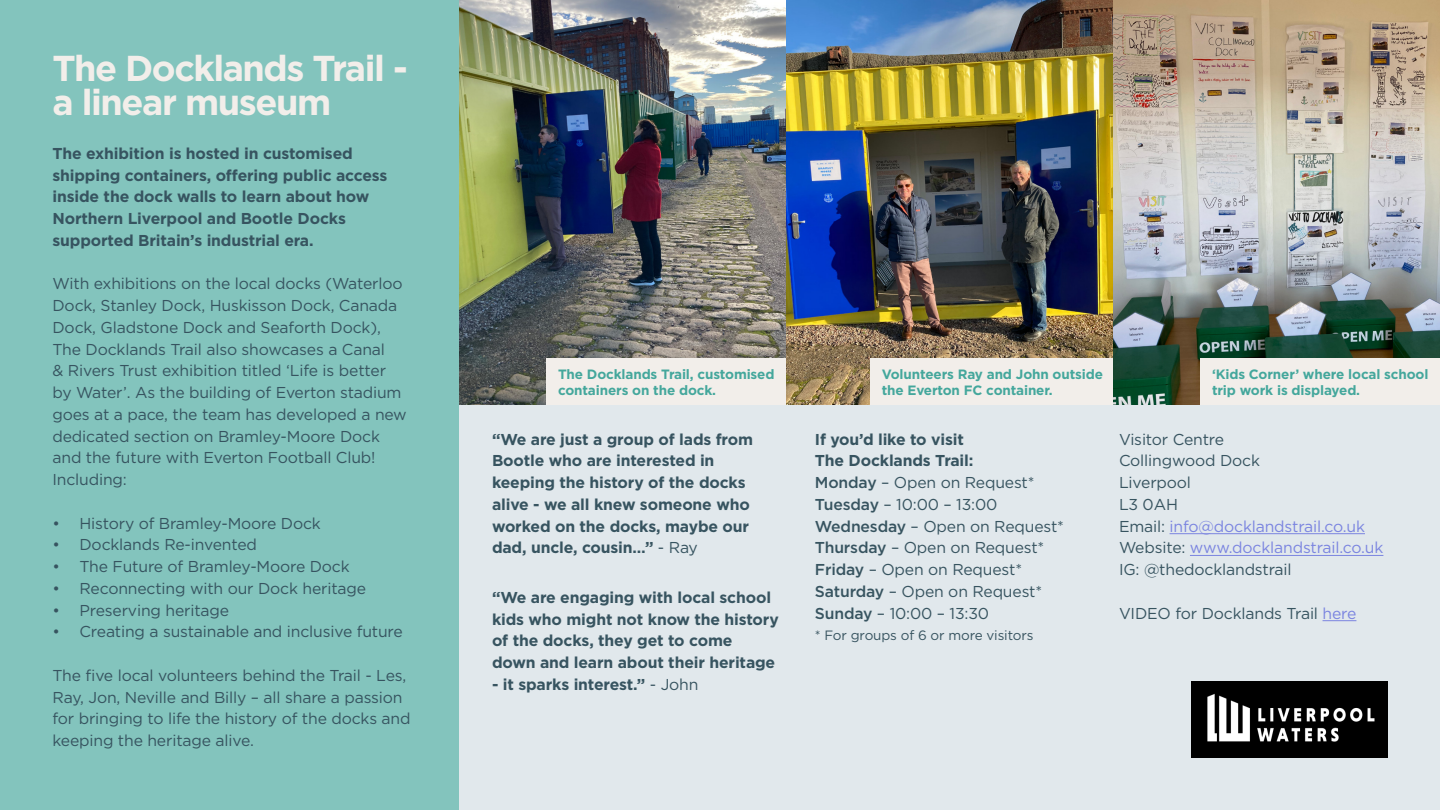
<style>
.page{position:relative;width:1440px;height:810px;background:#83c4bd}
.page>*{position:absolute;margin:0;border:0;box-sizing:border-box;transform-origin:0 0}
.t1{font:700 36px/33.8px "Gotham";letter-spacing:-.04em;color:#f2eeea}
.t2{font:15.75px/21.8px "Gotham";letter-spacing:-.01em;color:#375460}
.t3{font:700 15.75px/21.8px "Gotham";letter-spacing:-.01em;color:#375460}
.t4{font:700 13.5px/16.2px "Gotham";letter-spacing:-.01em;color:#44a79c}
.t5{font:13.5px "Gotham";letter-spacing:-.01em;color:#375460}
.s1{font-weight:700}
.s2{font-weight:500}
.s3{font-weight:400}
.s4{color:#7b85e0}
</style>
<div class="page">
<div style="left:459px;top:405px;width:981px;height:405px;background:#e1e8ec"></div>
<img style="left:1191px;top:681px;width:197px;height:76px">
<img style="left:459px;top:0;width:981px;height:405px">
<hr style="left:1170px;top:534px;width:195px;height:1px;background:#7b85e0">
<hr style="left:1190px;top:555px;width:193px;height:1px;background:#7b85e0">
<hr style="left:1323px;top:621px;width:33px;height:1px;background:#7b85e0">
<div style="left:871px;top:358px;width:242px;height:47px;background:#f2eeea"></div>
<div style="left:547px;top:358px;width:239px;height:47px;background:#f2eeea"></div>
<div style="left:1201px;top:358px;width:239px;height:47px;background:#f2eeea"></div>
<h1 class="t1" style="left:52px;top:51px;width:357px">The Docklands Trail - a linear museum</h1>
<p class="t3" style="left:52px;top:142px;width:336px">The exhibition is hosted in customised shipping containers, offering public access inside the dock walls to learn about how Northern Liverpool and Bootle Docks supported Britain’s industrial era.</p>
<p class="t2" style="left:52px;top:272px;width:356px">With exhibitions on the local docks (Waterloo Dock, Stanley Dock, Huskisson Dock, Canada Dock, Gladstone Dock and Seaforth Dock), The Docklands Trail also showcases a Canal<br>&amp; Rivers Trust exhibition titled ‘Life is better by Water’. As the building of Everton stadium goes at a pace, the team has developed a new dedicated section on Bramley-Moore Dock and the future with Everton Football Club!<br>Including:</p>
<p class="t2" style="left:52px;top:512px;width:270px">• History of Bramley-Moore Dock</p>
<p class="t2" style="left:52px;top:533px;width:206px">• Docklands Re-invented</p>
<p class="t2" style="left:52px;top:555px;width:299px">• The Future of Bramley-Moore Dock</p>
<p class="t2" style="left:52px;top:577px;width:315px">• Reconnecting with our Dock heritage</p>
<p class="t2" style="left:52px;top:599px;width:178px">• Preserving heritage</p>
<p class="t2" style="left:52px;top:621px;width:352px">• Creating a sustainable and inclusive future</p>
<p class="t2" style="left:52px;top:664px;width:360px">The five local volunteers behind the Trail - Les, Ray, Jon, Neville and Billy – all share a passion for bringing to life the history of the docks and keeping the heritage alive.</p>
<p class="t4" style="left:558px;top:366px;width:218px">The Docklands Trail, customised containers on the dock.</p>
<p class="t4" style="left:1212px;top:366px;width:218px">‘Kids Corner’ where local school trip work is displayed.</p>
<p class="t2" style="left:815px;top:428px;width:251px"><span class="s1">If you’d like to visit<br>The Docklands Trail:<br></span><span class="s2">Monday</span> – Open on Request*<br><span class="s2">Tuesday</span> – 10:00 – 13:00<br><span class="s2">Wednesday</span> – Open on Request*<br><span class="s2">Thursday</span> – Open on Request*<br><span class="s2">Friday</span> – Open on Request*<br><span class="s2">Saturday</span> – Open on Request*<br><span class="s2">Sunday</span> – 10:00 – 13:30</p>
<p class="t5" style="left:815px;top:627px;width:220px">* For groups of 6 or more visitors</p>
<p class="t4" style="left:882px;top:366px;width:223px">Volunteers Ray and John outside the Everton FC container.</p>
<p class="t3" style="left:492px;top:428px;width:263px">“We are just a group of lads from<br>Bootle who are interested in keeping the history of the docks alive - we all knew someone who worked on the docks, maybe our dad, uncle, cousin…” <span class="s3">- Ray</span></p>
<p class="t3" style="left:492px;top:586px;width:288px">“We are engaging with local school kids who might not know the history of the docks, they get to come down and learn about their heritage</p>
<p class="t3" style="left:492px;top:673px;width:208px">- it sparks interest.” <span class="s3">- John</span></p>
<p class="t2" style="left:1119px;top:428px;width:266px">Visitor Centre<br>Collingwood Dock<br>Liverpool<br>L3 0AH<br>Email: <span class="s4">info@docklandstrail.co.uk<br></span>Website: <span class="s4">www.docklandstrail.co.uk<br></span>IG: @thedocklandstrail</p>
<p class="t2" style="left:1119px;top:602px;width:239px">VIDEO for Docklands Trail <span class="s4">here</span></p>
</div>
